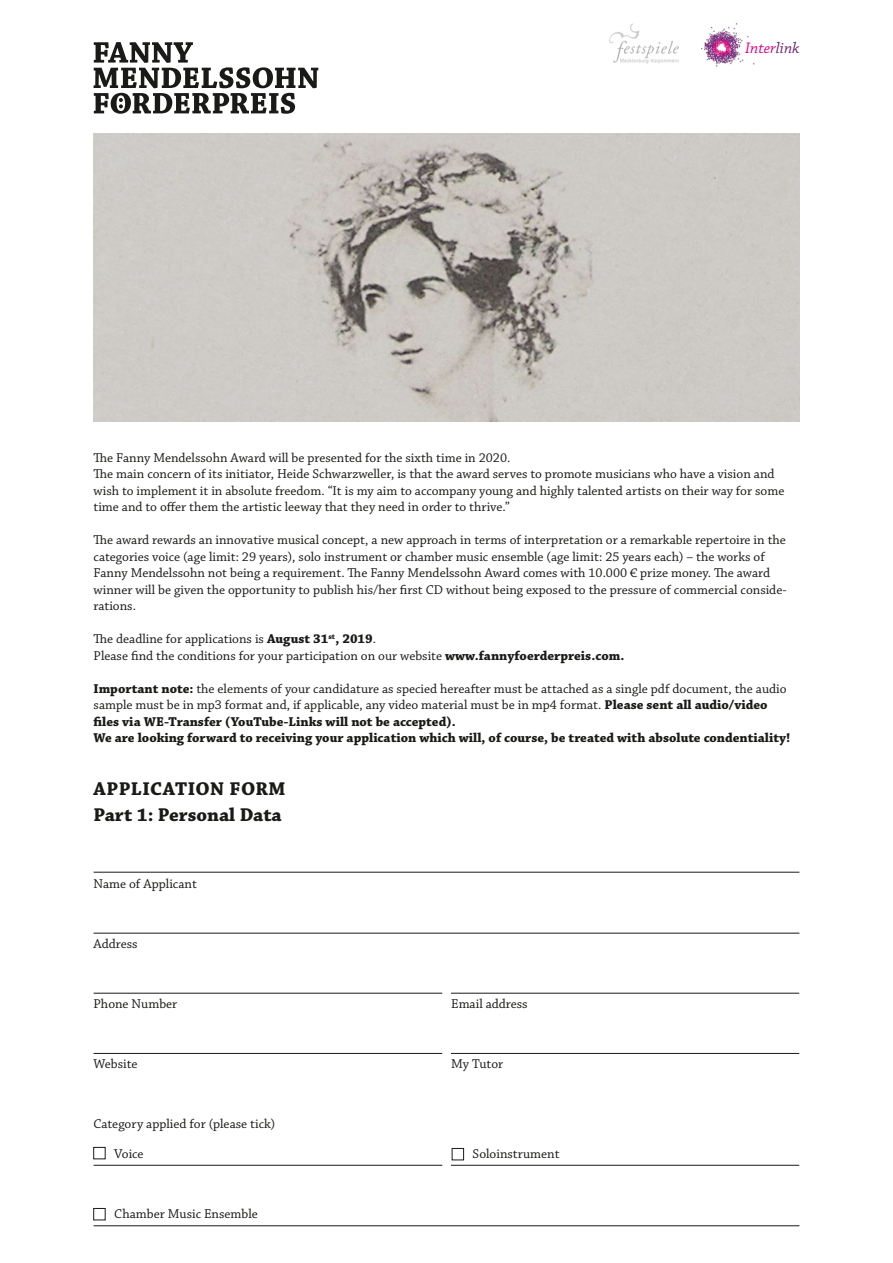
<style>
.page{position:relative;width:893px;height:1263px;background:#fff}
.page>*{position:absolute;margin:0;border:0;box-sizing:border-box;transform-origin:0 0}
.t1{font:700 19.5px/25.5px "Chaparral Pro";letter-spacing:.005em;color:#1a1a18}
.t2{font:italic 16.05px "Chaparral Pro";color:#e5007d}
.t3{font:13.5px/16.5px "Chaparral Pro";color:#1a1a18}
.t4{font:700 13.5px/16.5px "Chaparral Pro";color:#1a1a18}
.s1{color:#6f2273}
.s2{font-weight:700}
.s3{font-weight:400}
</style>
<div class="page">
<svg style="left:94px;top:42px;width:224px;height:72px"></svg>
<img style="left:701px;top:23px;width:54px;height:44px">
<img style="left:609px;top:24px;width:70px;height:39px">
<div style="left:94px;top:1147px;width:11px;height:12px;border:1px solid #1a1a18"></div>
<div style="left:452px;top:1148px;width:12px;height:12px;border:1px solid #1a1a18"></div>
<div style="left:94px;top:1208px;width:11px;height:12px;border:1px solid #1a1a18"></div>
<hr style="left:94px;top:872px;width:705px;height:1px;background:#1a1a18">
<hr style="left:94px;top:1225px;width:705px;height:1px;background:#1a1a18">
<hr style="left:94px;top:933px;width:705px;height:1px;background:#1a1a18">
<hr style="left:94px;top:993px;width:348px;height:1px;background:#1a1a18">
<hr style="left:94px;top:1165px;width:348px;height:1px;background:#1a1a18">
<hr style="left:451px;top:1165px;width:348px;height:1px;background:#1a1a18">
<hr style="left:94px;top:1053px;width:348px;height:1px;background:#1a1a18">
<hr style="left:451px;top:993px;width:348px;height:1px;background:#1a1a18">
<hr style="left:451px;top:1053px;width:348px;height:1px;background:#1a1a18">
<img style="left:94px;top:134px;width:705px;height:288px">
<p class="t2" style="left:745px;top:39px;width:56px">Inter<span class="s1">link</span></p>
<p class="t3" style="left:94px;top:450px;width:692px">The Fanny Mendelssohn Award will be presented for the sixth time in 2020.<br>The main concern of its initiator, Heide Schwarzweller, is that the award serves to promote musicians who have a vision and wish to implement it in absolute freedom. “It is my aim to accompany young and highly talented artists on their way for some time and to offer them the artistic leeway that they need in order to thrive.”</p>
<p class="t3" style="left:94px;top:532px;width:695px">The award rewards an innovative musical concept, a new approach in terms of interpretation or a remarkable repertoire in the categories voice (age limit: 29 years), solo instrument or chamber music ensemble (age limit: 25 years each) – the works of Fanny Mendelssohn not being a requirement. The Fanny Mendelssohn Award comes with 10.000 € prize money. The award winner will be given the opportunity to publish his/her first CD without being exposed to the pressure of commercial conside&shy;rations.</p>
<p class="t3" style="left:94px;top:631px;width:532px">The deadline for applications is <span class="s2">August 31</span><sup>st</sup><span class="s2">, 2019</span>.<br>Please find the conditions for your participation on our website <span class="s2">www.fannyfoerderpreis.com.</span></p>
<p class="t4" style="left:94px;top:681px;width:698px">Important note: <span class="s3">the elements of your candidature as specied hereafter must be attached as a single pdf document, the audio sample must be in mp3 format and, if applicable, any video material must be in mp4 format.</span> Please sent all audio/video files via WE-Transfer (YouTube-Links will not be accepted).<br>We are looking forward to receiving your application which will, of course, be treated with absolute condentiality!</p>
<h1 class="t1" style="left:94px;top:777px;width:193px">APPLICATION FORM<br>Part 1: Personal Data</h1>
<p class="t3" style="left:94px;top:876px;width:105px">Name of Applicant</p>
<p class="t3" style="left:94px;top:936px;width:46px">Address</p>
<p class="t3" style="left:94px;top:996px;width:85px">Phone Number</p>
<p class="t3" style="left:451px;top:996px;width:78px">Email address</p>
<p class="t3" style="left:94px;top:1056px;width:45px">Website</p>
<p class="t3" style="left:451px;top:1056px;width:54px">My Tutor</p>
<p class="t3" style="left:94px;top:1116px;width:183px">Category applied for (please tick)</p>
<p class="t3" style="left:114px;top:1146px;width:31px">Voice</p>
<p class="t3" style="left:473px;top:1146px;width:88px">Soloinstrument</p>
<p class="t3" style="left:114px;top:1206px;width:145px">Chamber Music Ensemble</p>
</div>
